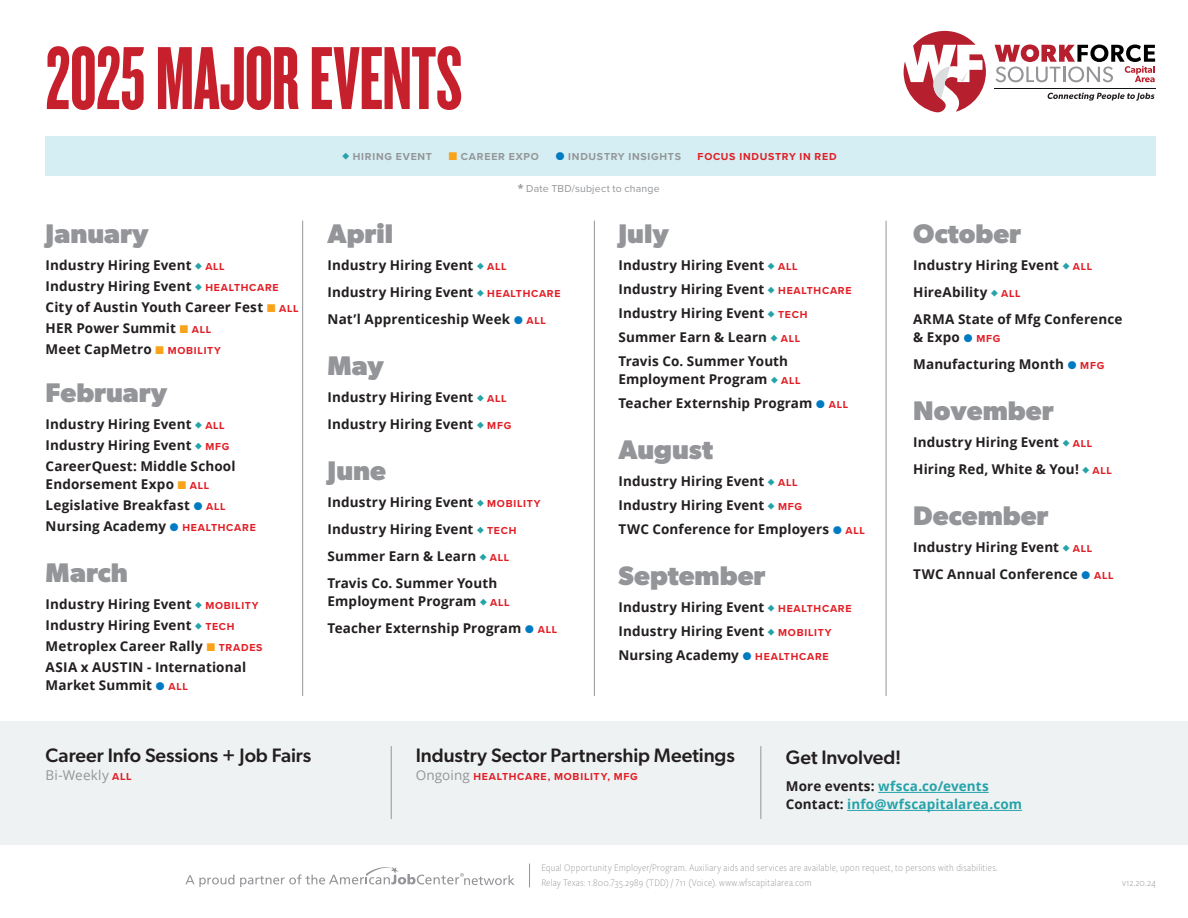
<style>
.page{position:relative;width:1188px;height:918px;background:#fff}
.page>*{position:absolute;margin:0;border:0;box-sizing:border-box;transform-origin:0 0}
.t1{font:93px "Knockout 67 Full Bantamwt";letter-spacing:-.005em;color:#c7202d}
.H2_Help{font:700 27px "Gibson";color:#939598}
.P2{font:700 27px "Gibson";color:#939598}
.P2-2{font:500 19.5px "Gibson";color:#231f20}
.P2-3{font:700 13.5px/18px "Open Sans";letter-spacing:.01em;color:#231f20}
.P2-4{font:700 13.5px/18px "Open Sans";letter-spacing:.01em;color:#25a3a9}
.P2-5{font:13.5px "Open Sans";letter-spacing:.015em;color:#939598}
.t2{font:300 10.5px/14.2px "Freight Sans Cnd Pro";letter-spacing:.015em;color:#939598}
.P2-6{font:700 10.5px "Proxima Nova";letter-spacing:.07em;color:#e11e25}
.P2-7{font:700 10.5px "Proxima Nova";letter-spacing:.07em;color:#939698}
.P2-8{font:10.5px "Proxima Nova";letter-spacing:.02em;color:#939598}
.s1{font-family:"Proxima Nova";color:#25a3a9}
.s2{font-family:"Proxima Nova";font-size:10.5px;color:#e11e25}
.s3{font-family:"Proxima Nova";color:#f9a31b}
.s4{font-family:"Proxima Nova";color:#007ac2}
.s5{font-size:13.5px;color:#25a3a9}
.s6{font-size:13.5px;color:#f9a31b}
.s7{font-size:13.5px;color:#007ac2}
.s8{font-family:"Open Sans";font-weight:700}
.s9{font-family:"Proxima Nova";font-weight:700;font-size:10.5px;color:#e11e25}
.s10{font-family:"Open Sans";font-weight:400;font-size:13.5px;color:#939598}
.s11{color:#231f20}
</style>
<div class="page">
<div style="left:0;top:721px;width:1188px;height:123px;background:#eff2f3"></div>
<div style="left:46px;top:137px;width:1110px;height:39px;background:#d5eef3"></div>
<svg style="left:995px;top:44px;width:160px;height:38px"></svg>
<hr style="left:995px;top:88px;width:161px;height:1px;background:#0f1313">
<svg style="left:904px;top:31px;width:82px;height:81px"></svg>
<svg style="left:1048px;top:93px;width:107px;height:8px"></svg>
<hr style="left:302px;top:221px;width:1px;height:475px;background:#939598">
<hr style="left:391px;top:746px;width:1px;height:73px;background:#939598">
<hr style="left:760px;top:746px;width:1px;height:73px;background:#939598">
<hr style="left:594px;top:221px;width:1px;height:475px;background:#939598">
<hr style="left:886px;top:221px;width:1px;height:475px;background:#939598">
<svg style="left:185px;top:875px;width:49px;height:12px"></svg>
<svg style="left:240px;top:867px;width:275px;height:20px"></svg>
<svg style="left:529px;top:864px;width:1px;height:23px"></svg>
<hr style="left:878px;top:792px;width:111px;height:1px;background:#25a3a9">
<hr style="left:847px;top:810px;width:175px;height:1px;background:#25a3a9">
<p class="t1" style="left:46px;top:24px;width:418px">2025 MAJOR EVENTS</p>
<p class="H2_Help" style="left:46px;top:218px;width:104px">January</p>
<p class="P2-3" style="left:46px;top:256px;width:181px">Industry Hiring Event <span class="s1">♦</span> <span class="s2">ALL</span></p>
<p class="P2-3" style="left:46px;top:277px;width:235px">Industry Hiring Event <span class="s1">♦</span> <span class="s2">HEALTHCARE</span></p>
<p class="P2-3" style="left:46px;top:298px;width:254px">City of Austin Youth Career Fest <span class="s3">■</span> <span class="s2">ALL</span></p>
<p class="P2-3" style="left:46px;top:319px;width:167px">HER Power Summit <span class="s3">■</span> <span class="s2">ALL</span></p>
<p class="P2-3" style="left:46px;top:340px;width:177px">Meet CapMetro <span class="s3">■</span> <span class="s2">MOBILITY</span></p>
<p class="H2_Help" style="left:46px;top:377px;width:123px">February</p>
<p class="P2-3" style="left:46px;top:415px;width:181px">Industry Hiring Event <span class="s1">♦</span> <span class="s2">ALL</span></p>
<p class="P2-3" style="left:46px;top:436px;width:185px">Industry Hiring Event <span class="s1">♦</span> <span class="s2">MFG</span></p>
<p class="P2-3" style="left:46px;top:457px;width:191px">CareerQuest: Middle School<br>Endorsement Expo <span class="s3">■</span> <span class="s2">ALL</span></p>
<p class="P2-3" style="left:46px;top:496px;width:182px">Legislative Breakfast <span class="s4">●</span> <span class="s2">ALL</span></p>
<p class="P2-3" style="left:46px;top:517px;width:212px">Nursing Academy <span class="s4">●</span> <span class="s2">HEALTHCARE</span></p>
<p class="H2_Help" style="left:46px;top:557px;width:84px">March</p>
<p class="P2-3" style="left:46px;top:595px;width:215px">Industry Hiring Event <span class="s1">♦</span> <span class="s2">MOBILITY</span></p>
<p class="P2-3" style="left:46px;top:616px;width:190px">Industry Hiring Event <span class="s1">♦</span> <span class="s2">TECH</span></p>
<p class="P2-3" style="left:46px;top:637px;width:218px">Metroplex Career Rally <span class="s3">■</span> <span class="s2">TRADES</span></p>
<p class="P2-3" style="left:46px;top:658px;width:202px">ASIA x AUSTIN - International<br>Market Summit <span class="s4">●</span> <span class="s2">ALL</span></p>
<p class="P2-7" style="left:343px;top:149px;width:340px"><span class="s5">♦</span> HIRING EVENT <span class="s6">■</span> CAREER EXPO <span class="s7">●</span> INDUSTRY INSIGHTS</p>
<p class="P2-6" style="left:698px;top:149px;width:140px">FOCUS INDUSTRY IN RED</p>
<p class="P2-8" style="left:518px;top:181px;width:143px"><span class="s8">*</span> Date TBD/subject to change</p>
<p class="H2_Help" style="left:328px;top:218px;width:67px">April</p>
<p class="P2-3" style="left:328px;top:256px;width:181px">Industry Hiring Event <span class="s1">♦</span> <span class="s2">ALL</span></p>
<p class="P2-3" style="left:328px;top:283px;width:235px">Industry Hiring Event <span class="s1">♦</span> <span class="s2">HEALTHCARE</span></p>
<p class="P2-3" style="left:328px;top:310px;width:220px">Nat’l Apprenticeship Week <span class="s4">●</span> <span class="s2">ALL</span></p>
<p class="H2_Help" style="left:328px;top:350px;width:58px">May</p>
<p class="P2-3" style="left:328px;top:388px;width:181px">Industry Hiring Event <span class="s1">♦</span> <span class="s2">ALL</span></p>
<p class="P2-3" style="left:328px;top:415px;width:185px">Industry Hiring Event <span class="s1">♦</span> <span class="s2">MFG</span></p>
<p class="H2_Help" style="left:328px;top:455px;width:60px">June</p>
<p class="P2-3" style="left:328px;top:493px;width:215px">Industry Hiring Event <span class="s1">♦</span> <span class="s2">MOBILITY</span></p>
<p class="P2-3" style="left:328px;top:520px;width:190px">Industry Hiring Event <span class="s1">♦</span> <span class="s2">TECH</span></p>
<p class="P2-3" style="left:328px;top:547px;width:183px">Summer Earn &amp; Learn <span class="s1">♦</span> <span class="s2">ALL</span></p>
<p class="P2-3" style="left:328px;top:574px;width:184px">Travis Co. Summer Youth<br>Employment Program <span class="s1">♦</span> <span class="s2">ALL</span></p>
<p class="P2-3" style="left:328px;top:619px;width:231px">Teacher Externship Program <span class="s4">●</span> <span class="s2">ALL</span></p>
<p class="H2_Help" style="left:619px;top:218px;width:52px">July</p>
<p class="P2-3" style="left:619px;top:256px;width:181px">Industry Hiring Event <span class="s1">♦</span> <span class="s2">ALL</span></p>
<p class="P2-3" style="left:619px;top:280px;width:235px">Industry Hiring Event <span class="s1">♦</span> <span class="s2">HEALTHCARE</span></p>
<p class="P2-3" style="left:619px;top:304px;width:190px">Industry Hiring Event <span class="s1">♦</span> <span class="s2">TECH</span></p>
<p class="P2-3" style="left:619px;top:328px;width:183px">Summer Earn &amp; Learn <span class="s1">♦</span> <span class="s2">ALL</span></p>
<p class="P2-3" style="left:619px;top:352px;width:184px">Travis Co. Summer Youth<br>Employment Program <span class="s1">♦</span> <span class="s2">ALL</span></p>
<p class="P2-3" style="left:619px;top:394px;width:231px">Teacher Externship Program <span class="s4">●</span> <span class="s2">ALL</span></p>
<p class="H2_Help" style="left:619px;top:434px;width:96px">August</p>
<p class="P2-3" style="left:619px;top:472px;width:181px">Industry Hiring Event <span class="s1">♦</span> <span class="s2">ALL</span></p>
<p class="P2-3" style="left:619px;top:496px;width:185px">Industry Hiring Event <span class="s1">♦</span> <span class="s2">MFG</span></p>
<p class="P2-3" style="left:619px;top:520px;width:248px">TWC Conference for Employers <span class="s4">●</span> <span class="s2">ALL</span></p>
<p class="P2" style="left:619px;top:560px;width:148px">September</p>
<p class="P2-3" style="left:619px;top:598px;width:235px">Industry Hiring Event <span class="s1">♦</span> <span class="s2">HEALTHCARE</span></p>
<p class="P2-3" style="left:619px;top:622px;width:215px">Industry Hiring Event <span class="s1">♦</span> <span class="s2">MOBILITY</span></p>
<p class="P2-3" style="left:619px;top:646px;width:212px">Nursing Academy <span class="s4">●</span> <span class="s2">HEALTHCARE</span></p>
<p class="H2_Help" style="left:913px;top:218px;width:109px">October</p>
<p class="P2-3" style="left:913px;top:256px;width:181px">Industry Hiring Event <span class="s1">♦</span> <span class="s2">ALL</span></p>
<p class="P2-3" style="left:913px;top:283px;width:109px">HireAbility <span class="s1">♦</span> <span class="s2">ALL</span></p>
<p class="P2-3" style="left:913px;top:310px;width:211px">ARMA State of Mfg Conference &amp; Expo <span class="s4">●</span> <span class="s2">MFG</span></p>
<p class="P2-3" style="left:913px;top:355px;width:193px">Manufacturing Month <span class="s4">●</span> <span class="s2">MFG</span></p>
<p class="H2_Help" style="left:913px;top:395px;width:142px">November</p>
<p class="P2-3" style="left:913px;top:433px;width:181px">Industry Hiring Event <span class="s1">♦</span> <span class="s2">ALL</span></p>
<p class="P2-3" style="left:913px;top:460px;width:200px">Hiring Red, White &amp; You! <span class="s1">♦</span> <span class="s2">ALL</span></p>
<p class="H2_Help" style="left:913px;top:500px;width:137px">December</p>
<p class="P2-3" style="left:913px;top:538px;width:181px">Industry Hiring Event <span class="s1">♦</span> <span class="s2">ALL</span></p>
<p class="P2-3" style="left:913px;top:565px;width:202px">TWC Annual Conference <span class="s4">●</span> <span class="s2">ALL</span></p>
<p class="P2-2" style="left:46px;top:743px;width:267px">Career Info Sessions + Job Fairs</p>
<p class="P2-5" style="left:46px;top:766px;width:88px">Bi-Weekly <span class="s9">ALL</span></p>
<p class="P2-2" style="left:416px;top:743px;width:321px">Industry Sector Partnership Meetings</p>
<p class="P2-6" style="left:416px;top:768px;width:224px"><span class="s10">Ongoing</span> HEALTHCARE, MOBILITY, MFG</p>
<p class="P2-2" style="left:786px;top:746px;width:117px">Get Involved!</p>
<p class="P2-4" style="left:786px;top:777px;width:238px"><span class="s11">More events:</span> wfsca.co/events<br><span class="s11">Contact:</span> info@wfscapitalarea.com</p>
<p class="t2" style="left:541px;top:860px;width:458px">Equal Opportunity Employer/Program. Auxiliary aids and services are available, upon request, to persons with disabilities.<br>Relay Texas: 1.800.735.2989 (TDD) / 711 (Voice). www.wfscapitalarea.com</p>
<p class="t2" style="left:1122px;top:875px;width:35px">v12.20.24</p>
</div>
